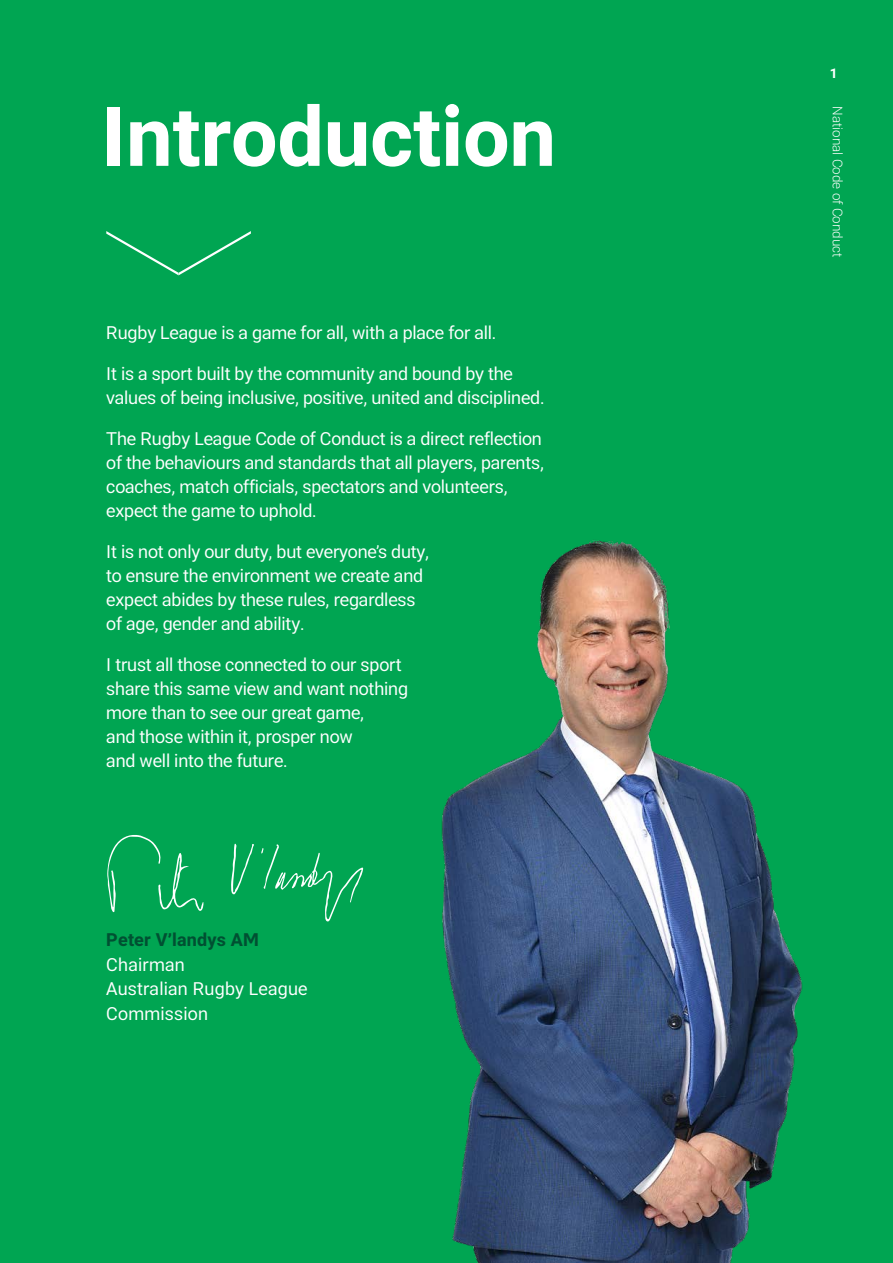
<style>
.page{position:relative;width:893px;height:1263px;background:#00a552}
.page>*{position:absolute;margin:0;border:0;box-sizing:border-box;transform-origin:0 0}
.t1{font:700 82.5px "RL2";color:#fff}
.t2{font:18px/24px "RL2";letter-spacing:-.01em;color:#fff}
.t3{font:18px/24.8px "RL2";letter-spacing:.01em;color:#fff}
.t4{font:700 18px "RL2";letter-spacing:.01em;color:#005032}
.t5{font:300 13.5px "RL2";color:#fff}
.t6{font:700 13.5px "RL2";color:#fff}
</style>
<div class="page">
<svg style="left:106px;top:231px;width:145px;height:45px"></svg>
<svg style="left:107px;top:835px;width:97px;height:77px"></svg>
<svg style="left:231px;top:844px;width:23px;height:50px"></svg>
<svg style="left:261px;top:844px;width:102px;height:78px"></svg>
<img style="left:441px;top:540px;width:362px;height:723px">
<h1 class="t1" style="left:102px;top:79px;width:456px">Introduction</h1>
<p class="t2" style="left:106px;top:320px;width:392px">Rugby League is a game for all, with a place for all.</p>
<p class="t2" style="left:106px;top:361px;width:440px">It is a sport built by the community and bound by the values of being inclusive, positive, united and disciplined.</p>
<p class="t2" style="left:106px;top:426px;width:439px">The Rugby League Code of Conduct is a direct reflection of the behaviours and standards that all players, parents, coaches, match officials, spectators and volunteers, expect the game to uphold.</p>
<p class="t2" style="left:106px;top:539px;width:324px">It is not only our duty, but everyone’s duty, to ensure the environment we create and expect abides by these rules, regardless of age, gender and ability.</p>
<p class="t2" style="left:106px;top:652px;width:303px">I trust all those connected to our sport share this same view and want nothing more than to see our great game,<br>and those within it, prosper now<br>and well into the future.</p>
<p class="t4" style="left:106px;top:927px;width:154px">Peter V’landys AM</p>
<p class="t3" style="left:106px;top:951px;width:203px">Chairman<br>Australian Rugby League<br>Commission</p>
<p class="t6" style="left:830px;top:64px;width:9px">1</p>
<p class="t5" style="left:847px;top:106px;width:153px;rotate:90deg">National Code of Conduct</p>
</div>
